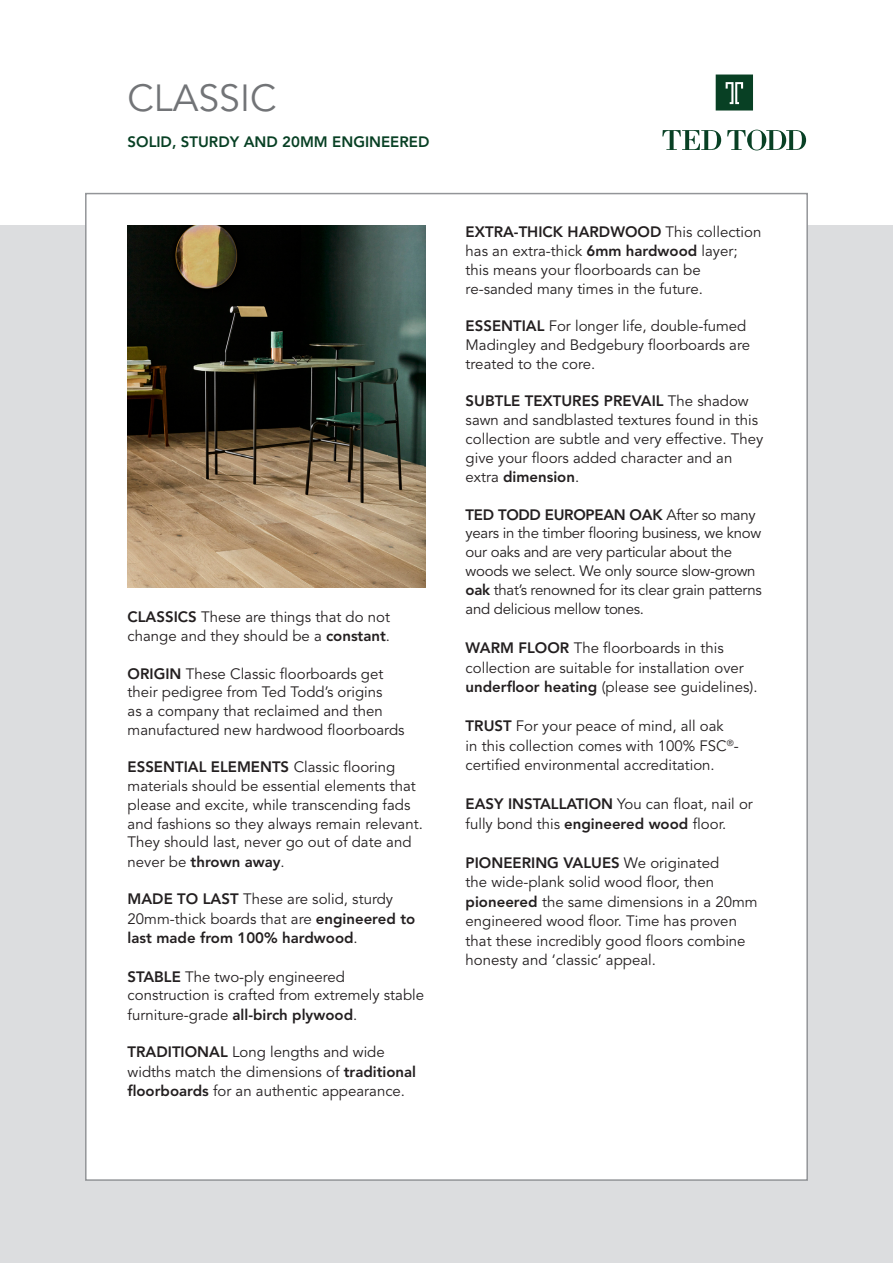
<style>
.page{position:relative;width:893px;height:1263px;background:#fff}
.page>*{position:absolute;margin:0;border:0;box-sizing:border-box;transform-origin:0 0}
.t1{font:37.5px "Avenir LT Std";color:#727477}
.t2{font:15px/19.5px "Avenir LT Std";color:#231f20}
.t3{font:15px/18.9px "Avenir LT Std";letter-spacing:-.02em;color:#231f20}
.t4{font:800 15px/19.5px "Avenir LT Std";color:#231f20}
.t5{font:800 15px "Avenir LT Std";color:#084024}
.s1{font-weight:800}
.s2{font-weight:400}
</style>
<div class="page">
<div style="left:0;top:225px;width:893px;height:1038px;background:#dcdddf"></div>
<div style="left:85px;top:193px;width:723px;height:988px;background:#fff;border:2px solid #939598"></div>
<svg style="left:716px;top:75px;width:37px;height:36px"></svg>
<svg style="left:662px;top:130px;width:59px;height:20px"></svg>
<svg style="left:727px;top:130px;width:79px;height:20px"></svg>
<img style="left:128px;top:225px;width:297px;height:362px">
<p class="t1" style="left:128px;top:77px;width:150px">CLASSIC</p>
<p class="t5" style="left:128px;top:133px;width:303px">SOLID, STURDY AND 20MM ENGINEERED</p>
<p class="t2" style="left:128px;top:607px;width:264px"><span class="s1">CLASSICS</span> These are things that do not change and they should be a <span class="s1">constant</span>.</p>
<p class="t2" style="left:128px;top:664px;width:278px;line-height:18.8px"><span class="s1">ORIGIN</span> These Classic floorboards get their pedigree from Ted Todd’s origins<br>as a company that reclaimed and then manufactured new hardwood floorboards</p>
<p class="t2" style="left:128px;top:758px;width:297px;line-height:18.9px"><span class="s1">ESSENTIAL ELEMENTS</span> Classic flooring materials should be essential elements that please and excite, while transcending fads and fashions so they always remain relevant.<br>They should last, never go out of date and never be <span class="s1">thrown away</span>.</p>
<p class="t4" style="left:128px;top:889px;width:289px">MADE TO LAST <span class="s2">These are solid, sturdy<br>20mm-thick boards that are</span> engineered to last made from 100% hardwood<span class="s2">.</span></p>
<p class="t2" style="left:128px;top:967px;width:298px"><span class="s1">STABLE</span> The two-ply engineered construction is crafted from extremely stable furniture-grade <span class="s1">all-birch plywood</span>.</p>
<p class="t2" style="left:128px;top:1043px;width:290px"><span class="s1">TRADITIONAL</span> Long lengths and wide widths match the dimensions of <span class="s1">traditional floorboards</span> for an authentic appearance.</p>
<p class="t2" style="left:466px;top:222px;width:297px"><span class="s1">EXTRA-THICK HARDWOOD</span> This collection has an extra-thick <span class="s1">6mm hardwood</span> layer; this means your floorboards can be</p>
<p class="t2" style="left:466px;top:279px;width:239px">re-sanded many times in the future.</p>
<p class="t2" style="left:466px;top:317px;width:286px;line-height:18.8px"><span class="s1">ESSENTIAL</span> For longer life, double-fumed<br>Madingley and Bedgebury floorboards are treated to the core.</p>
<p class="t2" style="left:466px;top:392px;width:299px;line-height:18.9px"><span class="s1">SUBTLE TEXTURES PREVAIL</span> The shadow sawn and sandblasted textures found in this collection are subtle and very effective. They give your floors added character and an extra <span class="s1">dimension</span>.</p>
<p class="t3" style="left:466px;top:505px;width:298px"><span class="s1">TED TODD EUROPEAN OAK</span> After so many years in the timber flooring business, we know our oaks and are very particular about the woods we select. We only source slow-grown <span class="s1">oak</span> that’s renowned for its clear grain patterns and delicious mellow tones.</p>
<p class="t2" style="left:466px;top:638px;width:293px"><span class="s1">WARM FLOOR</span> The floorboards in this collection are suitable for installation over <span class="s1">underfloor heating</span> (please see guidelines).</p>
<p class="t2" style="left:466px;top:716px;width:275px"><span class="s1">TRUST</span> For your peace of mind, all oak in this collection comes with 100% FSC<sup>®</sup>- certified environmental accreditation.</p>
<p class="t2" style="left:466px;top:794px;width:289px"><span class="s1">EASY INSTALLATION</span> You can float, nail or fully bond this <span class="s1">engineered wood</span> floor.</p>
<p class="t2" style="left:466px;top:853px;width:294px"><span class="s1">PIONEERING VALUES</span> We originated<br>the wide-plank solid wood floor, then <span class="s1">pioneered</span> the same dimensions in a 20mm engineered wood floor. Time has proven that these incredibly good floors combine honesty and ‘classic’ appeal.</p>
</div>
